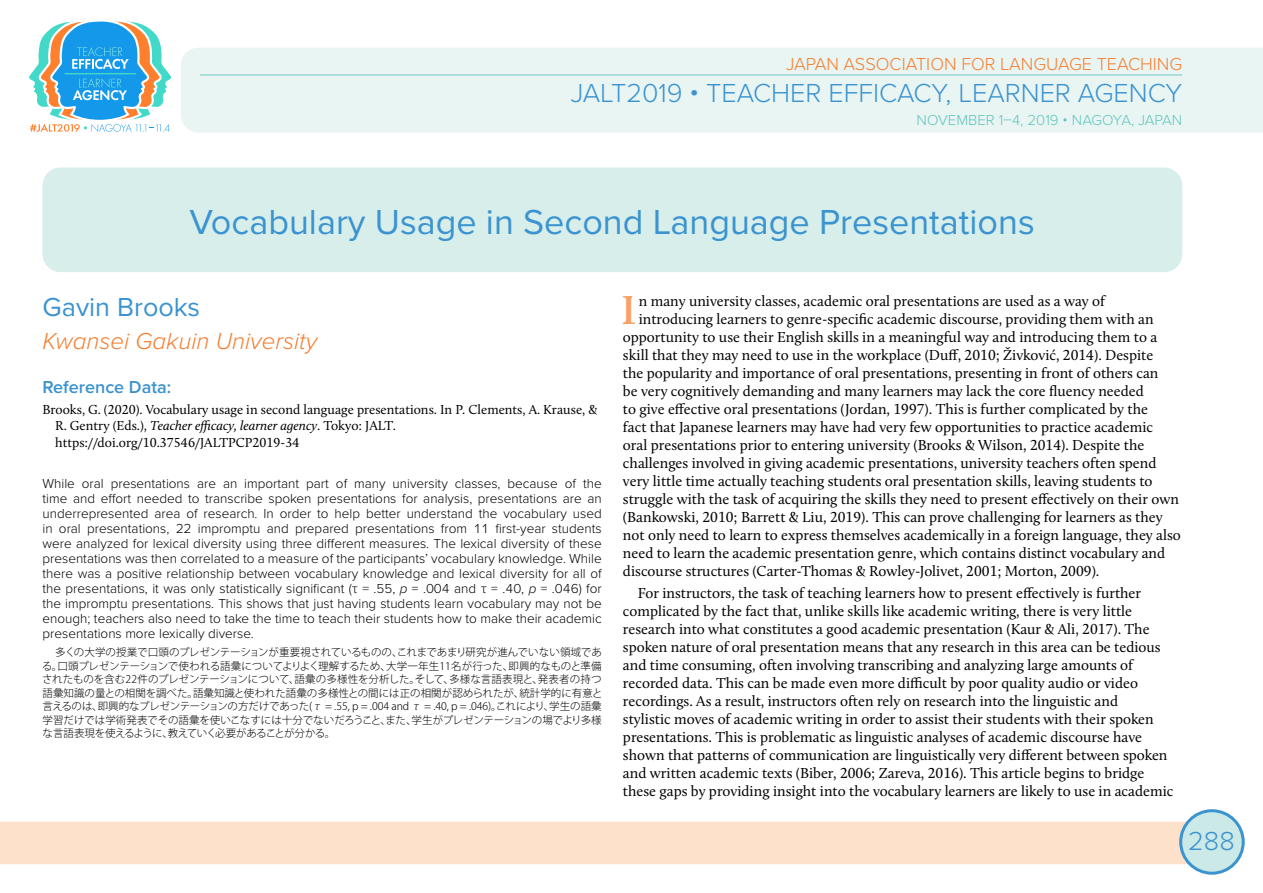
<style>
.page{position:relative;width:1263px;height:893px;background:#fff}
.page>*{position:absolute;margin:0;border:0;box-sizing:border-box;transform-origin:0 0}
.t1{font:600 41.85px "Calluna";color:#f8a167;scale:1.1 1}
.t2{font:36px "Proxima Nova";color:#3b93d0}
.t3{font:300 27px "Proxima Nova";color:#3b93d0}
.t4{font:27px "Proxima Nova";color:#3b93d0}
.t5{font:italic 300 24px "Proxima Nova";color:#f57d2e}
.t6{font:300 18px "Proxima Nova";color:#f57d2e}
.t7{font:600 18px "Proxima Nova";color:#3b93d0}
.t8{font:15px/18px "Calluna";color:#000}
.t9{font:300 15px "Proxima Nova";color:#60c5bb}
.t10{font:300 13.5px/15px "Proxima Nova";color:#000;text-align:justify}
.t11{font:13.5px/16.5px "Calluna";color:#000}
.t12{font:300 10.5px/13.5px "Koz Go Pr 6 N";letter-spacing:-.045em;color:#000;text-align:justify}
.s1{font-style:italic}
</style>
<div class="page">
<div style="left:181px;top:48px;width:1082px;height:85px;background:#e9f5f3"></div>
<div style="left:0;top:822px;width:1190px;height:42px;background:#fee1cb"></div>
<hr style="left:200px;top:74px;width:982px;height:2px;background:#9ad7d2">
<div style="left:1181px;top:811px;width:62px;height:62px;background:#cbe9e6;border-radius:50%"></div>
<div style="left:1179px;top:809px;width:66px;height:66px;border:3px solid #3b93d0;border-radius:50%"></div>
<svg style="left:29px;top:21px;width:142px;height:111px"></svg>
<div style="left:43px;top:168px;width:1139px;height:104px;background:#d7eeea;border-radius:18px"></div>
<p class="t6" style="left:786px;top:51px;width:397px">JAPAN ASSOCIATION FOR LANGUAGE TEACHING</p>
<h3 class="t3" style="left:571px;top:73px;width:613px">JALT2019 • TEACHER EFFICACY, LEARNER AGENCY</h3>
<p class="t9" style="left:916px;top:108px;width:267px">NOVEMBER 1–4, 2019 • NAGOYA, JAPAN</p>
<h2 class="t2" style="left:189px;top:195px;width:847px">Vocabulary Usage in Second Language Presentations</h2>
<h3 class="t4" style="left:43px;top:286px;width:159px">Gavin Brooks</h3>
<h3 class="t5" style="left:43px;top:323px;width:276px">Kwansei Gakuin University</h3>
<p class="t7" style="left:43px;top:374px;width:130px">Reference Data:</p>
<p class="t11" style="left:55px;top:401px;width:543px;text-indent:-13px">Brooks, G. (2020). Vocabulary usage in second language presentations. In P. Clements, A. Krause, &amp;<br>R. Gentry (Eds.), <span class="s1">Teacher efficacy, learner agency</span>. Tokyo: JALT. https://doi.org/10.37546/JALTPCP2019-34</p>
<p class="t10" style="left:43px;top:476px;width:561px">While oral presentations are an important part of many university classes, because of the time and effort needed to transcribe spoken presentations for analysis, presentations are an underrepresented area of research. In order to help better understand the vocabulary used in oral presentations, 22 impromptu and prepared presentations from 11 first-year students were analyzed for lexical diversity using three different measures. The lexical diversity of these presentations was then correlated to a measure of the participants’ vocabulary knowledge. While there was a positive relationship between vocabulary knowledge and lexical diversity for all of the presentations, it was only statistically significant (τ = .55, <span class="s1">p</span> = .004 and τ = .40, <span class="s1">p</span> = .046) for the impromptu presentations. This shows that just having students learn vocabulary may not be enough; teachers also need to take the time to teach their students how to make their academic presentations more lexically diverse.</p>
<p class="t12" style="left:42px;top:646px;width:562px;text-indent:13px">多くの大学の授業で口頭のプレゼンテーションが重要視されているものの、これまであまり研究が進んでいない領域である。口頭プレゼンテーションで使われる語彙についてよりよく理解するため、大学一年生11名が行った、即興的なものと準備されたものを含む22件のプレゼンテーションについて、語彙の多様性を分析した。そして、多様な言語表現と、発表者の持つ語彙知識の量との相関を調べた。語彙知識と使われた語彙の多様性との間には正の相関が認められたが、統計学的に有意と言えるのは、即興的なプレゼンテーションの方だけであった(τ = .55, p = .004 and τ = .40, p = .046)。これにより、学生の語彙学習だけでは学術発表でその語彙を使いこなすには十分でないだろうこと、また、学生がプレゼンテーションの場でより多様な言語表現を使えるように、教えていく必要があることが分かる。</p>
<h1 class="t1" style="left:621px;top:284px;width:16px">I</h1>
<p class="t8" style="left:639px;top:291px;width:468px">n many university classes, academic oral presentations are used as a way of</p>
<p class="t8" style="left:639px;top:309px;width:517px">introducing learners to genre-specific academic discourse, providing them with an</p>
<p class="t8" style="left:623px;top:327px;width:536px">opportunity to use their English skills in a meaningful way and introducing them to a</p>
<p class="t8" style="left:623px;top:345px;width:532px">skill that they may need to use in the workplace (Duff, 2010; Živković, 2014). Despite</p>
<p class="t8" style="left:623px;top:363px;width:537px">the popularity and importance of oral presentations, presenting in front of others can</p>
<p class="t8" style="left:623px;top:381px;width:522px">be very cognitively demanding and many learners may lack the core fluency needed</p>
<p class="t8" style="left:623px;top:399px;width:526px">to give effective oral presentations (Jordan, 1997). This is further complicated by the</p>
<p class="t8" style="left:623px;top:417px;width:532px">fact that Japanese learners may have had very few opportunities to practice academic</p>
<p class="t8" style="left:623px;top:435px;width:523px">oral presentations prior to entering university (Brooks &amp; Wilson, 2014). Despite the</p>
<p class="t8" style="left:623px;top:453px;width:535px">challenges involved in giving academic presentations, university teachers often spend</p>
<p class="t8" style="left:623px;top:471px;width:531px">very little time actually teaching students oral presentation skills, leaving students to</p>
<p class="t8" style="left:623px;top:489px;width:557px">struggle with the task of acquiring the skills they need to present effectively on their own</p>
<p class="t8" style="left:623px;top:507px;width:541px">(Bankowski, 2010; Barrett &amp; Liu, 2019). This can prove challenging for learners as they</p>
<p class="t8" style="left:623px;top:525px;width:559px">not only need to learn to express themselves academically in a foreign language, they also</p>
<p class="t8" style="left:623px;top:543px;width:544px">need to learn the academic presentation genre, which contains distinct vocabulary and</p>
<p class="t8" style="left:623px;top:561px;width:478px">discourse structures (Carter-Thomas &amp; Rowley-Jolivet, 2001; Morton, 2009).</p>
<p class="t8" style="left:623px;top:584px;width:552px;text-indent:15px">For instructors, the task of teaching learners how to present effectively is further complicated by the fact that, unlike skills like academic writing, there is very little research into what constitutes a good academic presentation (Kaur &amp; Ali, 2017). The spoken nature of oral presentation means that any research in this area can be tedious and time consuming, often involving transcribing and analyzing large amounts of recorded data. This can be made even more difficult by poor quality audio or video recordings. As a result, instructors often rely on research into the linguistic and<br>stylistic moves of academic writing in order to assist their students with their spoken presentations. This is problematic as linguistic analyses of academic discourse have shown that patterns of communication are linguistically very different between spoken and written academic texts (Biber, 2006; Zareva, 2016). This article begins to bridge these gaps by providing insight into the vocabulary learners are likely to use in academic</p>
<h3 class="t3" style="left:1188px;top:820px;width:48px">288</h3>
</div>
